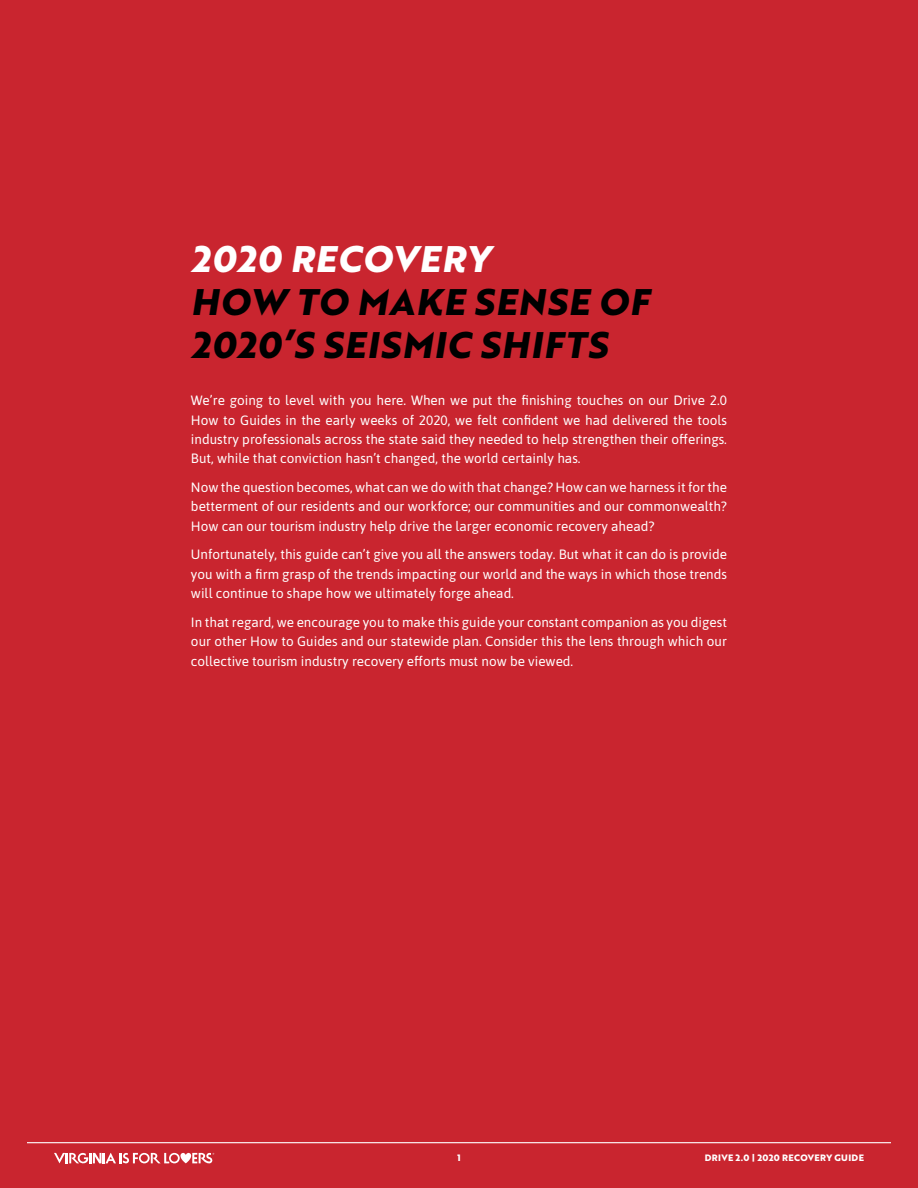
<style>
.page{position:relative;width:918px;height:1188px;background:#c9252f}
.page>*{position:absolute;margin:0;border:0;box-sizing:border-box;transform-origin:0 0}
.t1{font:36px/43.2px "Brother 1816 Extra Bold Italic";letter-spacing:.04em;color:#000}
.t2{font:36px "Brother 1816 Extra Bold Italic";letter-spacing:.04em;color:#fff}
.t3{font:13.5px/19.5px "Asap";color:#fff;text-align:justify}
.t4{font:700 9px "Brother 1816 Extra";letter-spacing:.04em;color:#fff}
</style>
<div class="page">
<hr style="left:27px;top:1142px;width:864px;height:1px;background:#fff">
<svg style="left:54px;top:1152px;width:160px;height:12px"></svg>
<h1 class="t2" style="left:191px;top:231px;width:300px">2020 RECOVERY</h1>
<h1 class="t1" style="left:191px;top:279px;width:459px">HOW TO MAKE SENSE OF<br>2020’S SEISMIC SHIFTS</h1>
<p class="t3" style="left:191px;top:390px;width:538px">We’re going to level with you here. When we put the finishing touches on our Drive 2.0<br>How to Guides in the early weeks of 2020, we felt confident we had delivered the tools industry professionals across the state said they needed to help strengthen their offerings.<br>But, while that conviction hasn’t changed, the world certainly has.</p>
<p class="t3" style="left:191px;top:477px;width:538px">Now the question becomes, what can we do with that change? How can we harness it for the betterment of our residents and our workforce; our communities and our commonwealth?<br>How can our tourism industry help drive the larger economic recovery ahead?</p>
<p class="t3" style="left:191px;top:544px;width:538px">Unfortunately, this guide can’t give you all the answers today. But what it can do is provide you with a firm grasp of the trends impacting our world and the ways in which those trends will continue to shape how we ultimately forge ahead.</p>
<p class="t3" style="left:191px;top:612px;width:538px">In that regard, we encourage you to make this guide your constant companion as you digest our other How to Guides and our statewide plan. Consider this the lens through which our collective tourism industry recovery efforts must now be viewed.</p>
<p class="t4" style="left:457px;top:1151px;width:5px">1</p>
<p class="t4" style="left:705px;top:1151px;width:161px">DRIVE 2.0 | 2020 RECOVERY GUIDE</p>
</div>
